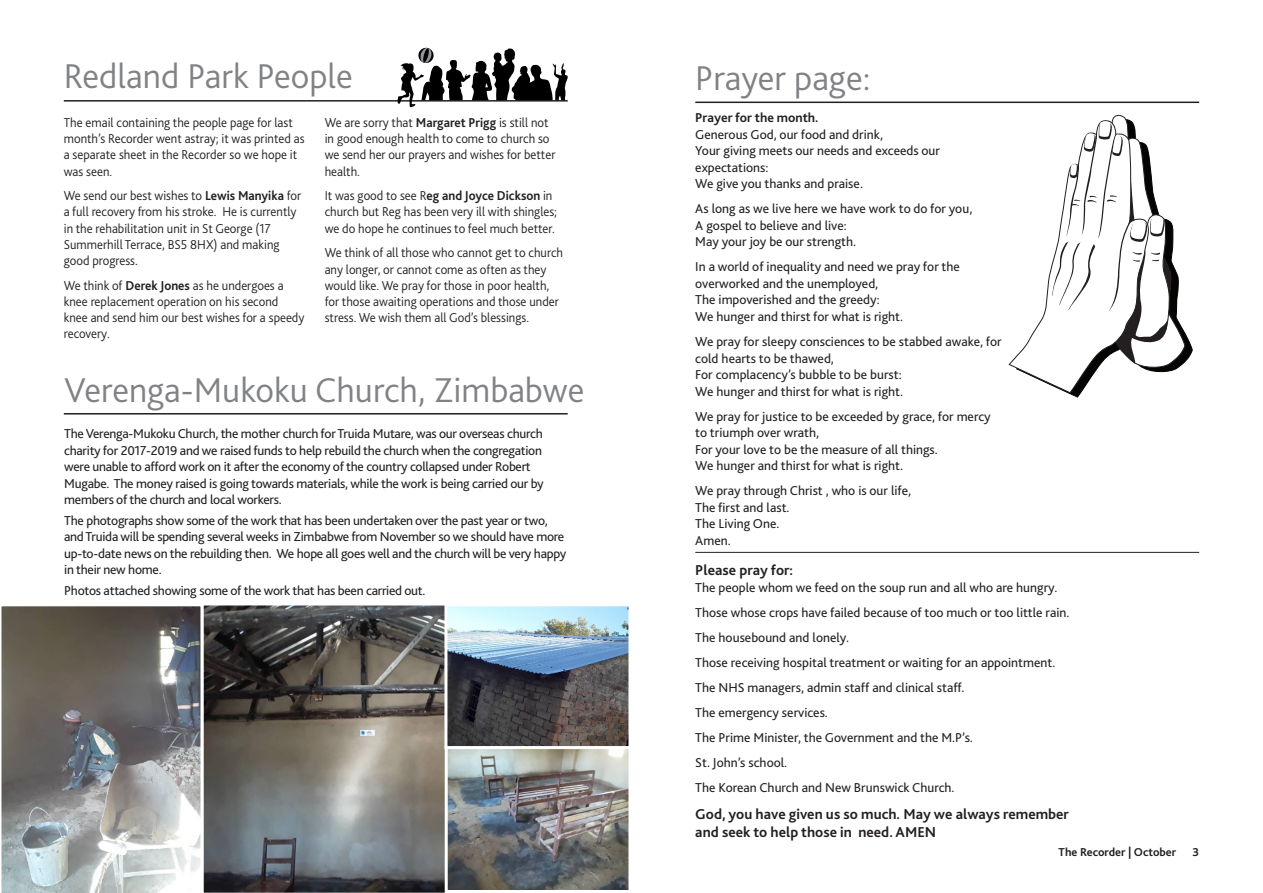
<style>
.page{position:relative;width:1263px;height:893px;background:#fff}
.page>*{position:absolute;margin:0;border:0;box-sizing:border-box;transform-origin:0 0}
.t1{font:300 36px "Bliss 2";color:#808285}
.Body_Copy_2{font:700 15px/18px "Bliss 2";color:#231f20}
.Body_Copy_2-2{font:13.5px/16.5px "Bliss 2";color:#231f20}
.Body_Copy_2-3{font:300 13.5px/16.2px "Bliss 2";color:#231f20;scale:.95 1}
.Body_Copy_2-4{font:13.5px/16.5px "Bliss 2";letter-spacing:-.02em;color:#231f20}
.t2{font:700 12px "Bliss 2";color:#231f20}
.s1{font-weight:700}
</style>
<div class="page">
<hr style="left:64px;top:100px;width:504px;height:2px;background:#231f20">
<hr style="left:695px;top:102px;width:504px;height:1px;background:#231f20">
<hr style="left:695px;top:552px;width:504px;height:1px;background:#231f20">
<svg style="left:398px;top:47px;width:170px;height:61px"></svg>
<svg style="left:1008px;top:115px;width:185px;height:283px"></svg>
<hr style="left:64px;top:413px;width:504px;height:2px;background:#231f20">
<svg style="left:203px;top:605px;width:242px;height:288px;background:#676562"></svg>
<img style="left:448px;top:607px;width:179px;height:282px">
<div style="left:445px;top:746px;width:186px;height:147px;border:3px solid #fff"></div>
<svg style="left:1px;top:606px;width:200px;height:287px;background:#888987"></svg>
<div style="left:444px;top:603px;width:187px;height:146px;border:3px solid #fff"></div>
<p class="t1" style="left:64px;top:54px;width:291px">Redland Park People</p>
<p class="t1" style="left:695px;top:55px;width:177px">Prayer page:</p>
<p class="Body_Copy_2-3" style="left:64px;top:114px;width:255px">The email containing the people page for last month’s Recorder went astray; it was printed as a separate sheet in the Recorder so we hope it was seen.</p>
<p class="Body_Copy_2-3" style="left:64px;top:187px;width:252px">We send our best wishes to <span class="s1">Lewis Manyika</span> for a full recovery from his stroke. He is currently in the rehabilitation unit in St George (17<br>Summerhill Terrace, BS5 8HX) and making good progress.</p>
<p class="Body_Copy_2-3" style="left:64px;top:277px;width:255px">We think of <span class="s1">Derek Jones</span> as he undergoes a knee replacement operation on his second knee and send him our best wishes for a speedy recovery.</p>
<p class="Body_Copy_2-2" style="left:695px;top:109px;width:246px"><span class="s1">Prayer for the month.<br></span>Generous God, our food and drink,<br>Your giving meets our needs and exceeds our expectations:<br>We give you thanks and praise.</p>
<p class="Body_Copy_2-2" style="left:695px;top:200px;width:279px">As long as we live here we have work to do for you,<br>A gospel to believe and live:<br>May your joy be our strength.</p>
<p class="Body_Copy_2-2" style="left:695px;top:258px;width:266px">In a world of inequality and need we pray for the overworked and the unemployed,<br>The impoverished and the greedy:<br>We hunger and thirst for what is right.</p>
<p class="Body_Copy_2-2" style="left:695px;top:333px;width:308px">We pray for sleepy consciences to be stabbed awake, for cold hearts to be thawed,<br>For complacency’s bubble to be burst:<br>We hunger and thirst for what is right.</p>
<p class="Body_Copy_2-2" style="left:695px;top:407px;width:297px">We pray for justice to be exceeded by grace, for mercy to triumph over wrath,<br>For your love to be the measure of all things.<br>We hunger and thirst for what is right.</p>
<p class="Body_Copy_2-2" style="left:695px;top:482px;width:217px">We pray through Christ , who is our life,<br>The first and last.<br>The Living One.<br>Amen.</p>
<p class="Body_Copy_2" style="left:695px;top:561px;width:99px">Please pray for:</p>
<p class="Body_Copy_2-2" style="left:695px;top:579px;width:364px">The people whom we feed on the soup run and all who are hungry.</p>
<p class="Body_Copy_2-2" style="left:695px;top:604px;width:376px">Those whose crops have failed because of too much or too little rain.</p>
<p class="Body_Copy_2-2" style="left:695px;top:629px;width:155px">The housebound and lonely.</p>
<p class="Body_Copy_2-2" style="left:695px;top:654px;width:362px">Those receiving hospital treatment or waiting for an appointment.</p>
<p class="Body_Copy_2-2" style="left:695px;top:679px;width:271px">The NHS managers, admin staff and clinical staff.</p>
<p class="Body_Copy_2-2" style="left:695px;top:704px;width:134px">The emergency services.</p>
<p class="Body_Copy_2-2" style="left:695px;top:729px;width:279px">The Prime Minister, the Government and the M.P’s.</p>
<p class="Body_Copy_2-2" style="left:695px;top:754px;width:94px">St. John’s school.</p>
<p class="Body_Copy_2-2" style="left:695px;top:779px;width:261px">The Korean Church and New Brunswick Church.</p>
<p class="Body_Copy_2" style="left:695px;top:804px;width:375px">God, you have given us so much. May we always remember and seek to help those in need. AMEN</p>
<p class="Body_Copy_2-3" style="left:325px;top:114px;width:244px">We are sorry that <span class="s1">Margaret Prigg</span> is still not in good enough health to come to church so we send her our prayers and wishes for better health.</p>
<p class="Body_Copy_2-3" style="left:325px;top:187px;width:246px">It was good to see R<span class="s1">eg and Joyce Dickson</span> in church but Reg has been very ill with shingles; we do hope he continues to feel much better.</p>
<p class="Body_Copy_2-3" style="left:325px;top:244px;width:252px">We think of all those who cannot get to church any longer, or cannot come as often as they would like. We pray for those in poor health, for those awaiting operations and those under stress. We wish them all God’s blessings.</p>
<p class="t1" style="left:64px;top:367px;width:522px">Verenga-Mukoku Church, Zimbabwe</p>
<p class="Body_Copy_2-4" style="left:64px;top:425px;width:481px">The Verenga-Mukoku Church, the mother church for Truida Mutare, was our overseas church charity for 2017-2019 and we raised funds to help rebuild the church when the congregation were unable to afford work on it after the economy of the country collapsed under Robert Mugabe. The money raised is going towards materials, while the work is being carried our by members of the church and local workers.</p>
<p class="Body_Copy_2-4" style="left:64px;top:512px;width:504px">The photographs show some of the work that has been undertaken over the past year or two, and Truida will be spending several weeks in Zimbabwe from November so we should have more up-to-date news on the rebuilding then. We hope all goes well and the church will be very happy in their new home.</p>
<p class="Body_Copy_2-4" style="left:64px;top:582px;width:363px">Photos attached showing some of the work that has been carried out.</p>
<p class="t2" style="left:1058px;top:844px;width:119px">The Recorder | October</p>
<p class="t2" style="left:1192px;top:844px;width:8px">3</p>
</div>
